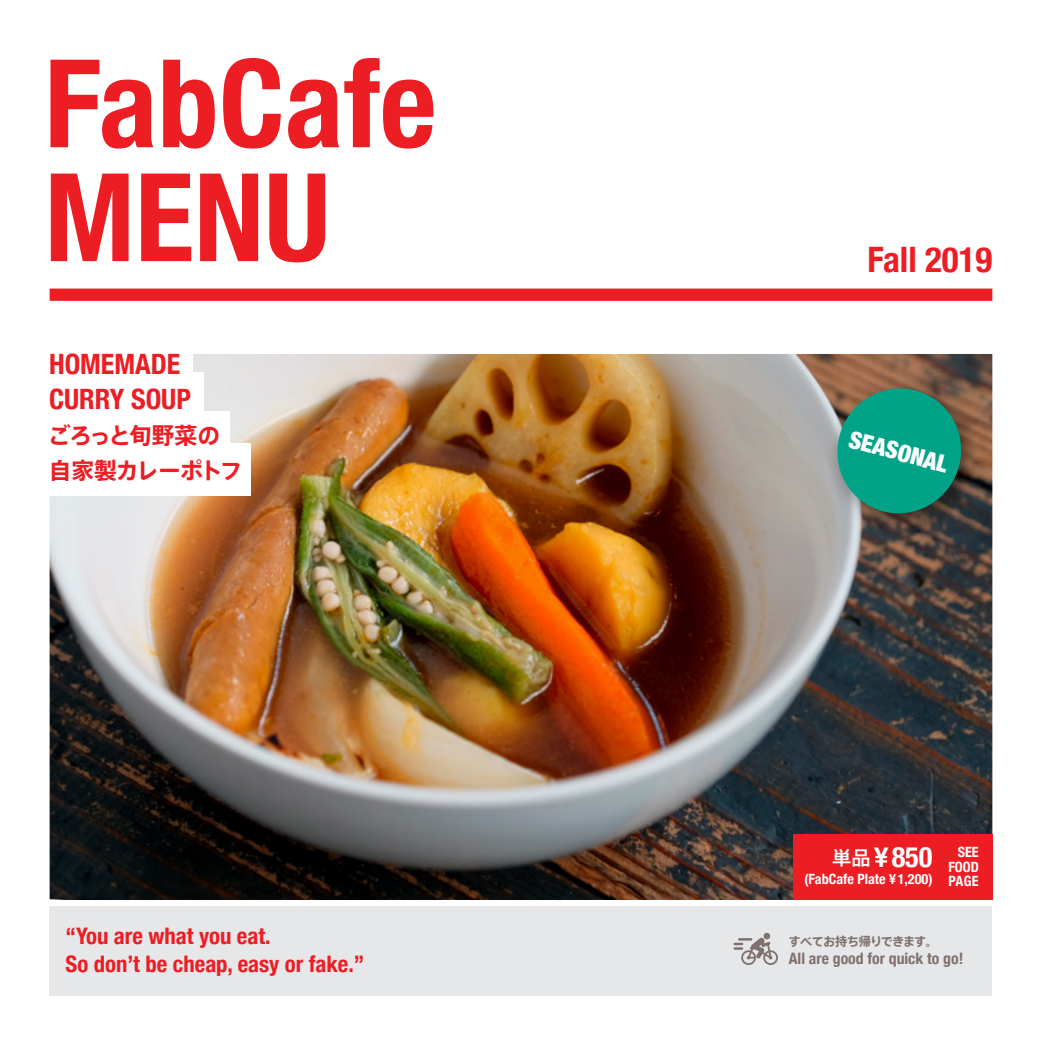
<style>
.page{position:relative;width:1042px;height:1047px;background:#fff}
.page>*{position:absolute;margin:0;border:0;box-sizing:border-box;transform-origin:0 0}
.t1{font:700 condensed 122.5px/113.8px "Helvetica Neue";color:#ed1d24}
.t2{font:700 condensed 35px "Helvetica Neue";color:#ed1d24}
.t3{font:700 condensed 28.35px "Helvetica Neue";color:#fff}
.t4{font:700 condensed 28px/35px "Helvetica Neue";color:#ed1d24}
.t5{font:900 condensed 23.62px "Helvetica Neue";color:#fff}
.t6{font:700 condensed 22.75px/28px "Helvetica Neue";color:#ed1d24}
.t7{font:700 22.75px/35px "Axis Std";letter-spacing:-.05em;color:#ed1d24}
.t8{font:700 condensed 15.75px "Helvetica Neue";color:#7f716d}
.t9{font:700 condensed 14.17px/14.2px "Helvetica Neue";color:#fff;text-align:justify}
.t10{font:700 12.25px "Axis Std";letter-spacing:-.08em;color:#7f716d}
.s1{font-family:"Axis Std";font-weight:500;font-stretch:normal;font-size:19.25px}
</style>
<div class="page">
<div style="left:50px;top:288px;width:942px;height:13px;background:#ed1d24"></div>
<img style="left:50px;top:354px;width:942px;height:545px">
<div style="left:46px;top:335px;width:146px;height:53px;background:#fff"></div>
<div style="left:44px;top:372px;width:159px;height:52px;background:#fff"></div>
<div style="left:46px;top:411px;width:184px;height:52px;background:#fff"></div>
<div style="left:41px;top:443px;width:210px;height:53px;background:#fff"></div>
<div style="left:825px;top:376px;width:160px;height:161px;background:#000;opacity:.5"></div>
<svg style="left:830px;top:382px;width:138px;height:138px;background:#2c8d76"></svg>
<div style="left:50px;top:905px;width:942px;height:90px;background:#e6e7e8"></div>
<div style="left:792px;top:834px;width:200px;height:65px;background:#ed1d24"></div>
<svg style="left:733px;top:932px;width:45px;height:32px"></svg>
<h1 class="t1" style="left:44px;top:45px;width:394px">FabCafe<br>MENU</h1>
<h2 class="t2" style="left:867px;top:238px;width:126px">Fall 2019</h2>
<p class="t4" style="left:49px;top:346px;width:143px">HOMEMADE<br>CURRY SOUP</p>
<p class="t7" style="left:48px;top:416px;width:196px">ごろっと旬野菜の自家製カレーポトフ</p>
<p class="t5" style="left:853px;top:424px;width:103px;rotate:15deg">SEASONAL</p>
<p class="t3" style="left:832px;top:839px;width:102px"><span class="s1">単品</span> ¥ 850</p>
<p class="t9" style="left:804px;top:871px;width:130px">(FabCafe Plate ¥ 1,200)</p>
<p class="t9" style="left:948px;top:845px;width:32px;text-indent:9px">SEE FOOD PAGE</p>
<p class="t6" style="left:66px;top:921px;width:300px">“You are what you eat.<br>So don’t be cheap, easy or fake.”</p>
<p class="t10" style="left:788px;top:932px;width:151px">すべてお持ち帰りできます。</p>
<p class="t8" style="left:789px;top:948px;width:176px">All are good for quick to go!</p>
</div>
